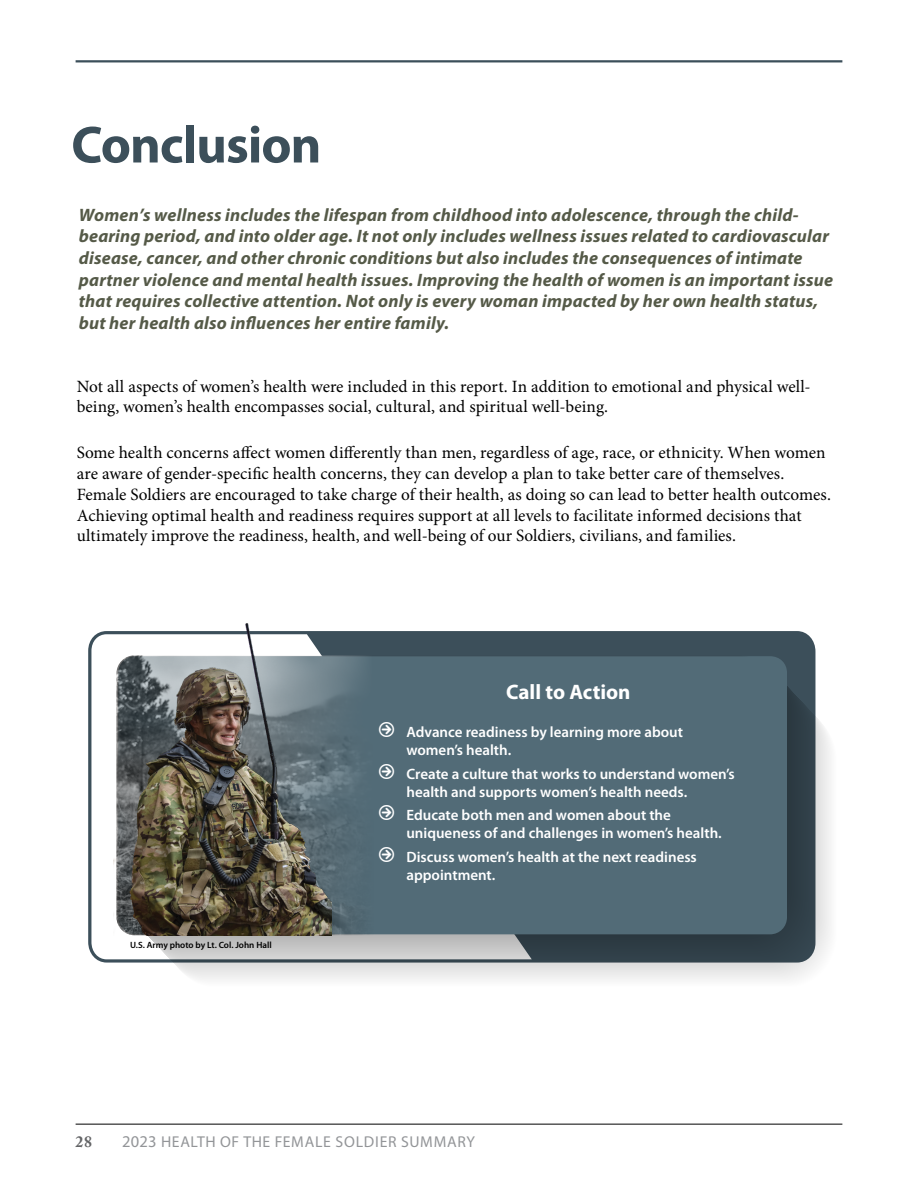
<style>
.page{position:relative;width:918px;height:1188px;background:#fff}
.page>*{position:absolute;margin:0;border:0;box-sizing:border-box;transform-origin:0 0}
.t1{font:700 52.5px "Myriad Pro";letter-spacing:-.02em;color:#3c4f5a}
.t2{font:700 21px "Myriad Pro";color:#fff}
.t3{font:italic 700 18px/21.6px "Myriad Pro";letter-spacing:.01em;color:#555a48}
.body_copy{font:17.25px/20.7px "Minion Pro";color:#000}
.t4{font:15.75px "Myriad Pro";letter-spacing:.04em;color:#939598}
.t5{font:700 15.75px "Adobe Caslon Pro";color:#636466}
.t6{font:600 15px/18px "Myriad Pro";color:#fff}
.t7{font:600 9.15px "Myriad Pro";color:#000}
.s1{font-family:"dt arrows 01";font-weight:400}
.s2{font-size:16.5px}
</style>
<div class="page">
<hr style="left:76px;top:1124px;width:766px;height:1px;background:#000">
<hr style="left:76px;top:60px;width:766px;height:2px;background:#3c4f5a">
<svg style="left:88px;top:631px;width:727px;height:332px;background:#6f7a80"></svg>
<div style="left:118px;top:656px;width:669px;height:278px;background:#526b77;border-radius:17px"></div>
<img style="left:332px;top:655px;width:44px;height:280px">
<img style="left:114px;top:623px;width:218px;height:312px">
<p class="t1" style="left:71px;top:111px;width:252px">Conclusion</p>
<p class="t3" style="left:79px;top:203px;width:756px">Women’s wellness includes the lifespan from childhood into adolescence, through the child&shy;bearing period, and into older age. It not only includes wellness issues related to cardiovascular disease, cancer, and other chronic conditions but also includes the consequences of intimate partner violence and mental health issues. Improving the health of women is an important issue that requires collective attention. Not only is every woman impacted by her own health status, but her health also influences her entire family.</p>
<p class="body_copy" style="left:77px;top:376px;width:736px">Not all aspects of women’s health were included in this report. In addition to emotional and physical well&shy;being, women’s health encompasses social, cultural, and spiritual well-being.</p>
<p class="body_copy" style="left:77px;top:443px;width:756px">Some health concerns affect women differently than men, regardless of age, race, or ethnicity. When women are aware of gender-specific health concerns, they can develop a plan to take better care of themselves.<br>Female Soldiers are encouraged to take charge of their health, as doing so can lead to better health outcomes.<br>Achieving optimal health and readiness requires support at all levels to facilitate informed decisions that ultimately improve the readiness, health, and well-being of our Soldiers, civilians, and families.</p>
<p class="t2" style="left:506px;top:678px;width:126px">Call to Action</p>
<p class="t7" style="left:130px;top:939px;width:143px">U.S. Army photo by Lt. Col. John Hall</p>
<p class="t6" style="left:406px;top:723px;width:278px;text-indent:-27px"><span class="s1">)</span> Advance readiness by learning more about women’s health.</p>
<p class="t6" style="left:406px;top:764px;width:330px;text-indent:-27px"><span class="s1">)</span> Create a culture that works to understand women’s health and supports women’s health needs.</p>
<p class="t6" style="left:406px;top:806px;width:317px;text-indent:-27px"><span class="s1">)</span> Educate both men and women about the uniqueness of and challenges in women’s health.</p>
<p class="t6" style="left:406px;top:847px;width:292px;text-indent:-27px"><span class="s1">)</span> Discuss women’s health at the next readiness appointment.</p>
<p class="t5" style="left:76px;top:1133px;width:18px">28</p>
<p class="t4" style="left:122px;top:1132px;width:354px"><span class="s2">2023</span> HEALTH OF THE FEMALE SOLDIER SUMMARY</p>
</div>
